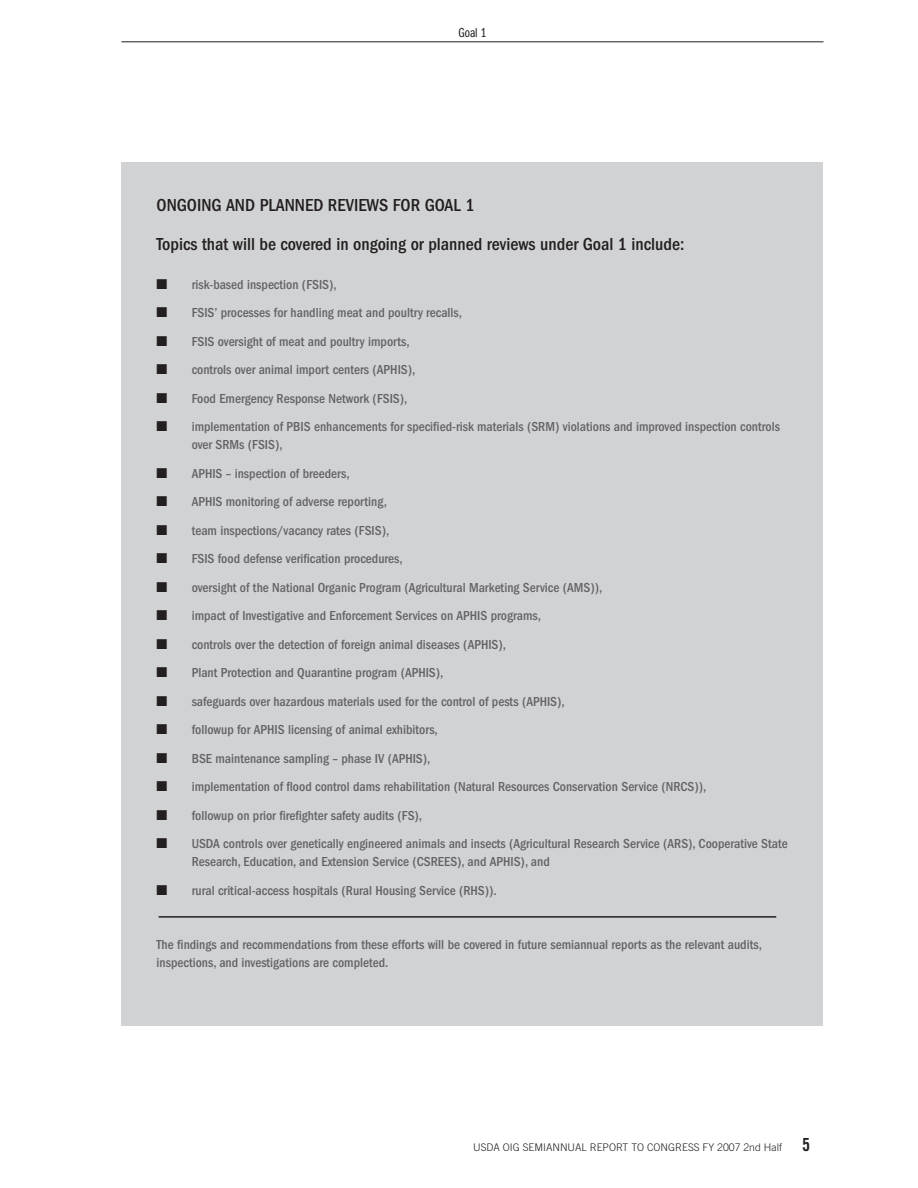
<style>
.page{position:relative;width:918px;height:1188px;background:#fff}
.page>*{position:absolute;margin:0;border:0;box-sizing:border-box;transform-origin:0 0}
.t1{font:500 condensed 18px/39px "Franklin Gothic";color:#231f20}
.t2{font:500 condensed 13.5px/18px "Franklin Gothic";color:#636366}
.t3{font:13.5px "Franklin Gothic Book Cmpr";color:#231f20}
.t4{font:300 10.5px "Trade Gothic";color:#231f20}
.s1{color:#231f20}
.s2{font-family:"Trade Gothic Bold Cond Twenty";font-weight:400;font-size:18px}
</style>
<div class="page">
<hr style="left:122px;top:42px;width:702px;height:1px;background:#231f20">
<div style="left:122px;top:162px;width:702px;height:864px;background:#d1d2d4"></div>
<hr style="left:159px;top:916px;width:617px;height:2px;background:#231f20">
<p class="t3" style="left:459px;top:25px;width:29px">Goal 1</p>
<h1 class="t1" style="left:157px;top:185px;width:529px">ONGOING AND PLANNED REVIEWS FOR GOAL 1<br>Topics that will be covered in ongoing or planned reviews under Goal 1 include:</h1>
<p class="t2" style="left:157px;top:275px;width:182px"><span class="s1">■</span> risk-based inspection (FSIS),</p>
<p class="t2" style="left:157px;top:304px;width:307px"><span class="s1">■</span> FSIS’ processes for handling meat and poultry recalls,</p>
<p class="t2" style="left:157px;top:332px;width:255px"><span class="s1">■</span> FSIS oversight of meat and poultry imports,</p>
<p class="t2" style="left:157px;top:361px;width:260px"><span class="s1">■</span> controls over animal import centers (APHIS),</p>
<p class="t2" style="left:157px;top:389px;width:252px"><span class="s1">■</span> Food Emergency Response Network (FSIS),</p>
<p class="t2" style="left:192px;top:418px;width:590px;text-indent:-35px"><span class="s1">■</span> implementation of PBIS enhancements for specified-risk materials (SRM) violations and improved inspection controls over SRMs (FSIS),</p>
<p class="t2" style="left:157px;top:464px;width:195px"><span class="s1">■</span> APHIS – inspection of breeders,</p>
<p class="t2" style="left:157px;top:493px;width:232px"><span class="s1">■</span> APHIS monitoring of adverse reporting,</p>
<p class="t2" style="left:157px;top:521px;width:234px"><span class="s1">■</span> team inspections/vacancy rates (FSIS),</p>
<p class="t2" style="left:157px;top:550px;width:248px"><span class="s1">■</span> FSIS food defense verification procedures,</p>
<p class="t2" style="left:157px;top:578px;width:447px"><span class="s1">■</span> oversight of the National Organic Program (Agricultural Marketing Service (AMS)),</p>
<p class="t2" style="left:157px;top:607px;width:386px"><span class="s1">■</span> impact of Investigative and Enforcement Services on APHIS programs,</p>
<p class="t2" style="left:157px;top:635px;width:351px"><span class="s1">■</span> controls over the detection of foreign animal diseases (APHIS),</p>
<p class="t2" style="left:157px;top:664px;width:288px"><span class="s1">■</span> Plant Protection and Quarantine program (APHIS),</p>
<p class="t2" style="left:157px;top:692px;width:410px"><span class="s1">■</span> safeguards over hazardous materials used for the control of pests (APHIS),</p>
<p class="t2" style="left:157px;top:721px;width:283px"><span class="s1">■</span> followup for APHIS licensing of animal exhibitors,</p>
<p class="t2" style="left:157px;top:749px;width:275px"><span class="s1">■</span> BSE maintenance sampling – phase IV (APHIS),</p>
<p class="t2" style="left:157px;top:778px;width:551px"><span class="s1">■</span> implementation of flood control dams rehabilitation (Natural Resources Conservation Service (NRCS)),</p>
<p class="t2" style="left:157px;top:806px;width:267px"><span class="s1">■</span> followup on prior firefighter safety audits (FS),</p>
<p class="t2" style="left:192px;top:835px;width:598px;text-indent:-35px"><span class="s1">■</span> USDA controls over genetically engineered animals and insects (Agricultural Research Service (ARS), Cooperative State<br>Research, Education, and Extension Service (CSREES), and APHIS), and</p>
<p class="t2" style="left:157px;top:881px;width:342px"><span class="s1">■</span> rural critical-access hospitals (Rural Housing Service (RHS)).</p>
<p class="t2" style="left:157px;top:935px;width:607px">The findings and recommendations from these efforts will be covered in future semiannual reports as the relevant audits, inspections, and investigations are completed.</p>
<p class="t4" style="left:473px;top:1141px;width:338px">USDA OIG SEMIANNUAL REPORT TO CONGRESS FY 2007 2nd Half <span class="s2">5</span></p>
</div>
